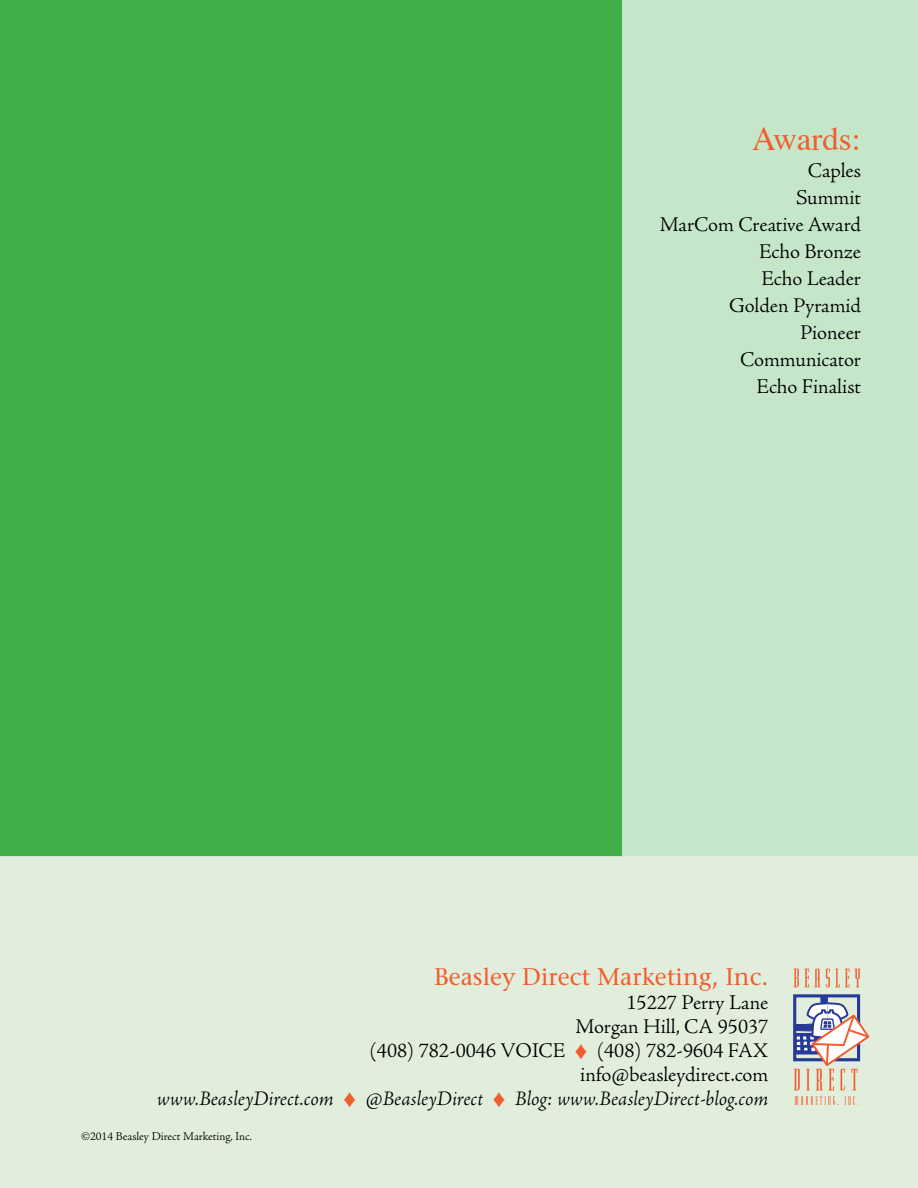
<style>
.page{position:relative;width:918px;height:1188px;background:#fff}
.page>*{position:absolute;margin:0;border:0;box-sizing:border-box;transform-origin:0 0}
.t1{font:33px "Times";color:#f15d2f}
.t2{font:24px "Stone Serif";color:#f15d2f}
.t3{font:300 21px/27px "Adobe Jenson Pro";color:#000;text-align:right}
.t4{font:300 12px "Adobe Jenson Pro";color:#000}
.s1{color:#f15d2f}
.s2{font-style:italic}
</style>
<div class="page">
<div style="left:0;top:0;width:918px;height:856px;background:#41ad49"></div>
<div style="left:622px;top:0;width:296px;height:858px;background:#c5e6c8"></div>
<div style="left:0;top:856px;width:918px;height:332px;background:#e1eedc"></div>
<div style="left:793px;top:994px;width:67px;height:67px;border:3px solid #283a97"></div>
<svg style="left:794px;top:969px;width:5px;height:18px"></svg>
<svg style="left:805px;top:969px;width:15px;height:18px"></svg>
<svg style="left:826px;top:969px;width:23px;height:18px"></svg>
<svg style="left:855px;top:969px;width:5px;height:18px"></svg>
<svg style="left:794px;top:995px;width:76px;height:110px"></svg>
<h1 class="t1" style="left:752px;top:108px;width:110px">Awards:</h1>
<p class="t3" style="left:660px;top:157px;width:203px">Caples<br>Summit<br>MarCom Creative Award<br>Echo Bronze<br>Echo Leader<br>Golden Pyramid<br>Pioneer<br>Communicator<br>Echo Finalist</p>
<p class="t2" style="left:434px;top:963px;width:336px">Beasley Direct Marketing, Inc.</p>
<p class="t3" style="left:157px;top:991px;width:613px;line-height:24px">15227 Perry Lane<br>Morgan Hill, CA 95037<br>(408) 782-0046 VOICE <span class="s1">♦</span> (408) 782-9604 FAX<br>info@beasleydirect.com<br><span class="s2">www.BeasleyDirect.com</span> <span class="s1">♦</span> <span class="s2">@BeasleyDirect</span> <span class="s1">♦</span> <span class="s2">Blog: www.BeasleyDirect-blog.com</span></p>
<p class="t4" style="left:81px;top:1130px;width:172px">©2014 Beasley Direct Marketing, Inc.</p>
</div>
